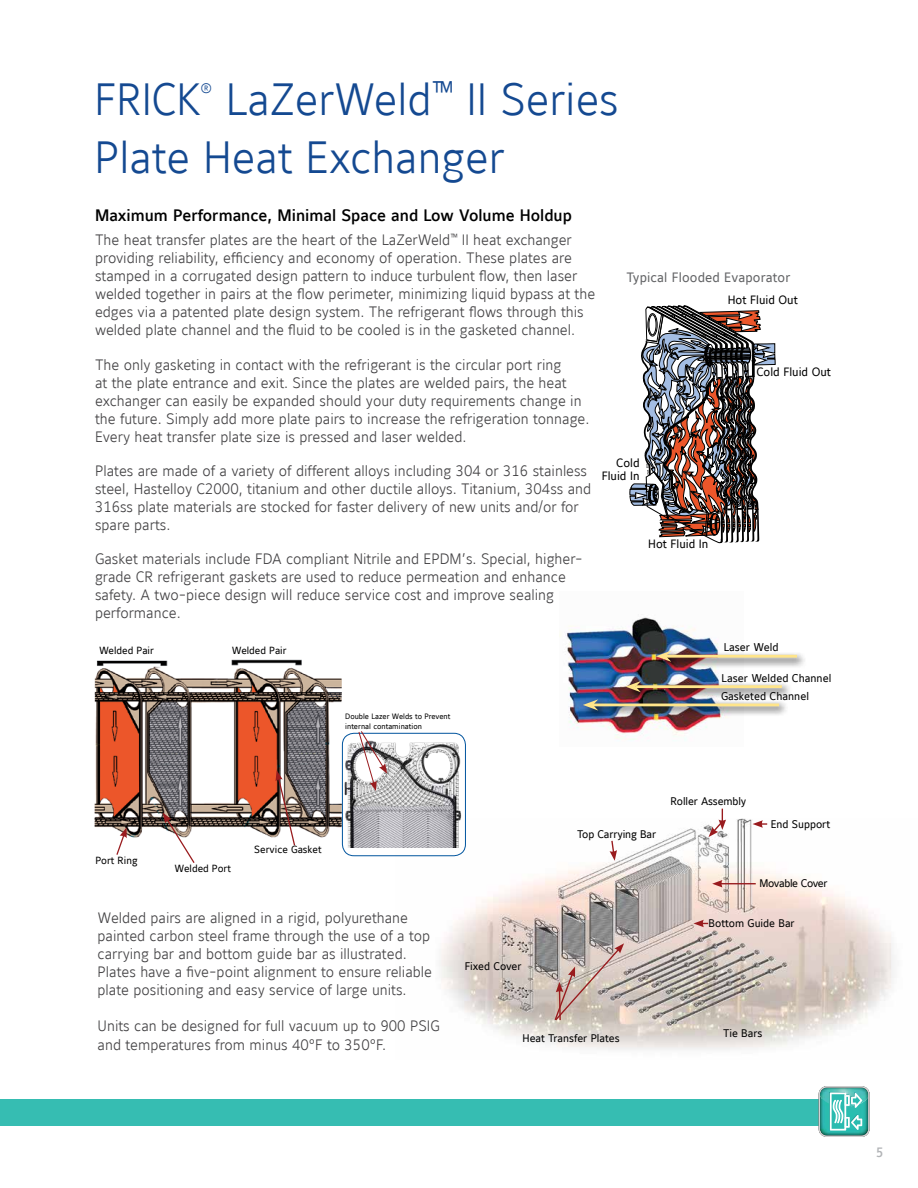
<style>
.page{position:relative;width:918px;height:1188px;background:#fff}
.page>*{position:absolute;margin:0;border:0;box-sizing:border-box;transform-origin:0 0}
.t1{font:45px/58.5px "Maurea Light Lf";color:#144991}
.t2{font:16.5px "Maurea Medium Tf";color:#000}
.t3{font:15px/18px "Maurea Light Tf";color:#414042}
.t4{font:13.95px "Maurea Light Lf";color:#144991}
.t5{font:13.5px "Maurea Regular Lf";letter-spacing:.01em;color:#636466}
.t6{font:13.5px "Maurea Medium Tf";color:#b2b4b7}
.t7{font:12px/13.5px "Maurea Regular Lf";color:#000;text-align:right}
.t8{font:11.25px/18.3px "Maurea Regular Lf";color:#000}
.t9{font:10.95px "Maurea Regular Lf";letter-spacing:-.01em;color:#000}
.t10{font:10.95px "Maurea Regular Lf";letter-spacing:-.03em;color:#000}
.t11{font:10.35px "Maurea Regular Lf";color:#000}
.t12{font:7.8px/10.4px "Maurea Regular Lf";color:#000}
</style>
<div class="page">
<div style="left:0;top:1099px;width:851px;height:27px;background:#36bdb2"></div>
<svg style="left:819px;top:1086px;width:51px;height:51px"></svg>
<svg style="left:392px;top:818px;width:502px;height:232px"></svg>
<svg style="left:610px;top:839px;width:7px;height:22px"></svg>
<svg style="left:694px;top:920px;width:14px;height:7px"></svg>
<hr style="left:720px;top:883px;width:36px;height:1px;background:#991b1e">
<svg style="left:712px;top:880px;width:11px;height:8px"></svg>
<svg style="left:753px;top:820px;width:14px;height:8px"></svg>
<svg style="left:709px;top:809px;width:17px;height:28px"></svg>
<svg style="left:553px;top:943px;width:71px;height:79px;background:#c3b1aa"></svg>
<img style="left:559px;top:617px;width:160px;height:124px">
<div style="left:654px;top:648px;width:153px;height:24px;background:#000;opacity:.92"></div>
<hr style="left:666px;top:655px;width:131px;height:3px;background:#ffe58a">
<svg style="left:656px;top:651px;width:15px;height:11px"></svg>
<div style="left:623px;top:678px;width:169px;height:24px;background:#000;opacity:.92"></div>
<hr style="left:636px;top:685px;width:146px;height:3px;background:#ffe58a">
<svg style="left:626px;top:681px;width:15px;height:11px"></svg>
<div style="left:581px;top:697px;width:208px;height:23px;background:#000;opacity:.92"></div>
<hr style="left:593px;top:704px;width:186px;height:2px;background:#ffe58a">
<svg style="left:583px;top:699px;width:15px;height:12px"></svg>
<svg style="left:630px;top:305px;width:146px;height:239px"></svg>
<img style="left:94px;top:659px;width:248px;height:186px">
<svg style="left:115px;top:827px;width:12px;height:28px"></svg>
<svg style="left:163px;top:813px;width:33px;height:50px"></svg>
<svg style="left:275px;top:770px;width:21px;height:76px"></svg>
<div style="left:342px;top:733px;width:124px;height:123px;border:1px solid #00549e;border-radius:12px"></div>
<img style="left:342px;top:737px;width:127px;height:111px">
<svg style="left:358px;top:731px;width:29px;height:60px"></svg>
<h1 class="t1" style="left:95px;top:70px;width:526px;text-indent:131px">LaZerWeld<sup>™</sup> II Series<br>Plate Heat Exchanger</h1>
<p class="t2" style="left:95px;top:206px;width:478px">Maximum Performance, Minimal Space and Low Volume Holdup</p>
<p class="t3" style="left:95px;top:231px;width:502px">The heat transfer plates are the heart of the LaZerWeld<sup>™</sup> II heat exchanger providing reliability, efficiency and economy of operation. These plates are stamped in a corrugated design pattern to induce turbulent flow, then laser welded together in pairs at the flow perimeter, minimizing liquid bypass at the edges via a patented plate design system. The refrigerant flows through this welded plate channel and the fluid to be cooled is in the gasketed channel.</p>
<p class="t3" style="left:95px;top:355px;width:496px">The only gasketing in contact with the refrigerant is the circular port ring<br>at the plate entrance and exit. Since the plates are welded pairs, the heat exchanger can easily be expanded should your duty requirements change in the future. Simply add more plate pairs to increase the refrigeration tonnage.<br>Every heat transfer plate size is pressed and laser welded.</p>
<p class="t3" style="left:95px;top:462px;width:498px">Plates are made of a variety of different alloys including 304 or 316 stainless steel, Hastelloy C2000, titanium and other ductile alloys. Titanium, 304ss and 316ss plate materials are stocked for faster delivery of new units and/or for spare parts.</p>
<p class="t3" style="left:95px;top:550px;width:489px">Gasket materials include FDA compliant Nitrile and EPDM’s. Special, higher&shy;grade CR refrigerant gaskets are used to reduce permeation and enhance safety. A two-piece design will reduce service cost and improve sealing performance.</p>
<h1 class="t1" style="left:95px;top:70px;width:108px">FRICK</h1>
<p class="t4" style="left:201px;top:80px;width:12px">®</p>
<p class="t5" style="left:626px;top:269px;width:165px">Typical Flooded Evaporator</p>
<p class="t7" style="left:728px;top:294px;width:71px">Hot Fluid Out</p>
<p class="t7" style="left:756px;top:365px;width:76px">Cold Fluid Out</p>
<p class="t7" style="left:602px;top:456px;width:39px">Cold<br>Fluid In</p>
<p class="t7" style="left:648px;top:538px;width:62px">Hot Fluid In</p>
<p class="t11" style="left:99px;top:644px;width:56px">Welded Pair</p>
<p class="t11" style="left:232px;top:644px;width:56px">Welded Pair</p>
<p class="t12" style="left:345px;top:711px;width:107px">Double Lazer Welds to Prevent internal contamination</p>
<p class="t8" style="left:724px;top:638px;width:56px">Laser Weld</p>
<p class="t8" style="left:721px;top:669px;width:112px">Laser Welded Channel<br>Gasketed Channel</p>
<p class="t11" style="left:96px;top:854px;width:44px">Port Ring</p>
<p class="t11" style="left:175px;top:863px;width:58px">Welded Port</p>
<p class="t11" style="left:254px;top:844px;width:69px">Service Gasket</p>
<p class="t3" style="left:98px;top:909px;width:336px">Welded pairs are aligned in a rigid, polyurethane painted carbon steel frame through the use of a top carrying bar and bottom guide bar as illustrated.<br>Plates have a five-point alignment to ensure reliable plate positioning and easy service of large units.</p>
<p class="t3" style="left:98px;top:1016px;width:344px;line-height:19.5px">Units can be designed for full vacuum up to 900 PSIG and temperatures from minus 40°F to 350°F.</p>
<p class="t9" style="left:465px;top:960px;width:58px">Fixed Cover</p>
<p class="t9" style="left:577px;top:828px;width:81px">Top Carrying Bar</p>
<p class="t9" style="left:671px;top:795px;width:77px">Roller Assembly</p>
<p class="t9" style="left:771px;top:818px;width:61px">End Support</p>
<p class="t10" style="left:760px;top:877px;width:70px">Movable Cover</p>
<p class="t9" style="left:709px;top:917px;width:88px">Bottom Guide Bar</p>
<p class="t9" style="left:523px;top:1032px;width:99px">Heat Transfer Plates</p>
<p class="t9" style="left:723px;top:1027px;width:41px">Tie Bars</p>
<p class="t6" style="left:876px;top:1145px;width:9px">5</p>
</div>
